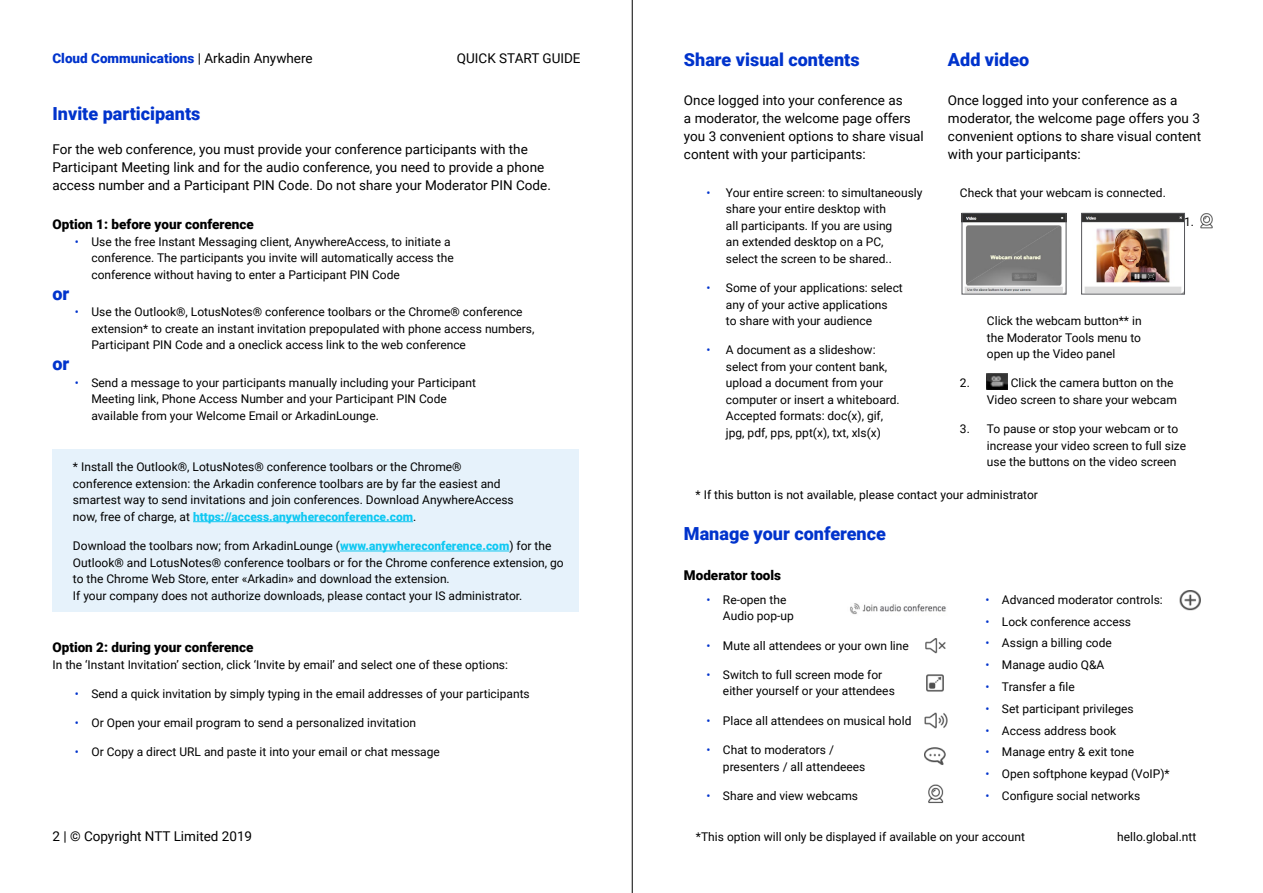
<style>
.page{position:relative;width:1263px;height:893px;background:#fff}
.page>*{position:absolute;margin:0;border:0;box-sizing:border-box;transform-origin:0 0}
.Headers{font:900 18px "Roboto";color:#03c}
.T1{font:13.5px/18px "Roboto";color:#000}
.t1{font:900 13.5px "Roboto";color:#03c}
.Subheading_Black_9pt{font:900 13.5px "Roboto";color:#000}
.T1-2{font:900 13.5px "Roboto";color:#000}
.Headers-2{font:900 13.5px "Roboto";color:#000}
.Bullets{font:12px/16.5px "Roboto";color:#000}
.s1{font-weight:400;color:#000}
.s2{color:#03c}
.s3{font-weight:900;color:#0fc8f2}
</style>
<div class="page">
<img style="left:1200px;top:213px;width:13px;height:15px">
<img style="left:987px;top:373px;width:21px;height:17px">
<img style="left:964px;top:215px;width:100px;height:77px">
<div style="left:962px;top:213px;width:104px;height:81px;border:1px solid #55565a"></div>
<img style="left:1083px;top:215px;width:100px;height:77px">
<div style="left:1081px;top:213px;width:104px;height:81px;border:1px solid #55565a"></div>
<hr style="left:632px;top:0;width:1px;height:893px;background:#000">
<div style="left:52px;top:450px;width:527px;height:162px;background:#e6f2fb"></div>
<hr style="left:193px;top:521px;width:220px;height:1px;background:#0fc8f2">
<hr style="left:340px;top:551px;width:169px;height:1px;background:#0fc8f2">
<img style="left:928px;top:784px;width:16px;height:20px">
<img style="left:850px;top:603px;width:96px;height:12px">
<img style="left:925px;top:638px;width:21px;height:16px">
<img style="left:926px;top:674px;width:18px;height:18px">
<img style="left:924px;top:712px;width:24px;height:17px">
<img style="left:924px;top:747px;width:22px;height:18px">
<img style="left:1179px;top:590px;width:22px;height:21px">
<p class="t1" style="left:52px;top:48px;width:262px">Cloud Communications <span class="s1">| Arkadin Anywhere</span></p>
<p class="T1" style="left:457px;top:48px;width:125px">QUICK START GUIDE</p>
<p class="Headers" style="left:52px;top:101px;width:149px">Invite participants</p>
<p class="T1" style="left:52px;top:140px;width:500px">For the web conference, you must provide your conference participants with the<br>Participant Meeting link and for the audio conference, you need to provide a phone access number and a Participant PIN Code. Do not share your Moderator PIN Code.</p>
<p class="T1-2" style="left:52px;top:215px;width:203px">Option 1: before your conference</p>
<p class="Bullets" style="left:91px;top:233px;width:364px;text-indent:-16px"><span class="s2">•</span> Use the free Instant Messaging client, AnywhereAccess, to initiate a conference. The participants you invite will automatically access the conference without having to enter a Participant PIN Code</p>
<p class="Headers" style="left:52px;top:281px;width:18px">or</p>
<p class="Bullets" style="left:91px;top:303px;width:444px;text-indent:-16px"><span class="s2">•</span> Use the Outlook®, LotusNotes® conference toolbars or the Chrome® conference extension* to create an instant invitation prepopulated with phone access numbers,<br>Participant PIN Code and a oneclick access link to the web conference</p>
<p class="Headers" style="left:52px;top:351px;width:18px">or</p>
<p class="Bullets" style="left:91px;top:374px;width:386px;text-indent:-16px"><span class="s2">•</span> Send a message to your participants manually including your Participant<br>Meeting link, Phone Access Number and your Participant PIN Code available from your Welcome Email or ArkadinLounge.</p>
<p class="Bullets" style="left:73px;top:458px;width:442px">* Install the Outlook®, LotusNotes® conference toolbars or the Chrome® conference extension: the Arkadin conference toolbars are by far the easiest and smartest way to send invitations and join conferences. Download AnywhereAccess now, free of charge, at <span class="s3">https://access.anywhereconference.com</span>.</p>
<p class="Bullets" style="left:73px;top:537px;width:492px">Download the toolbars now; from ArkadinLounge (<span class="s3">www.anywhereconference.com</span>) for the Outlook® and LotusNotes® conference toolbars or for the Chrome conference extension, go to the Chrome Web Store, enter «Arkadin» and download the extension.<br>If your company does not authorize downloads, please contact your IS administrator.</p>
<p class="Subheading_Black_9pt" style="left:52px;top:638px;width:202px">Option 2: during your conference</p>
<p class="Bullets" style="left:52px;top:656px;width:457px">In the ‘Instant Invitation’ section, click ‘Invite by email’ and select one of these options:</p>
<p class="Bullets" style="left:75px;top:685px;width:456px"><span class="s2">•</span> Send a quick invitation by simply typing in the email addresses of your participants</p>
<p class="Bullets" style="left:75px;top:714px;width:343px"><span class="s2">•</span> Or Open your email program to send a personalized invitation</p>
<p class="Bullets" style="left:75px;top:743px;width:366px"><span class="s2">•</span> Or Copy a direct URL and paste it into your email or chat message</p>
<p class="Headers" style="left:684px;top:47px;width:177px">Share visual contents</p>
<p class="T1" style="left:684px;top:91px;width:241px">Once logged into your conference as<br>a moderator, the welcome page offers you 3 convenient options to share visual content with your participants:</p>
<p class="Bullets" style="left:726px;top:184px;width:198px;text-indent:-19px"><span class="s2">•</span> Your entire screen: to simultaneously share your entire desktop with<br>all participants. If you are using<br>an extended desktop on a PC,<br>select the screen to be shared..</p>
<p class="Bullets" style="left:726px;top:279px;width:178px;text-indent:-19px"><span class="s2">•</span> Some of your applications: select any of your active applications<br>to share with your audience</p>
<p class="Bullets" style="left:726px;top:341px;width:175px;text-indent:-19px"><span class="s2">•</span> A document as a slideshow: select from your content bank, upload a document from your computer or insert a whiteboard.<br>Accepted formats: doc(x), gif, jpg, pdf, pps, ppt(x), txt, xls(x)</p>
<p class="Headers" style="left:948px;top:47px;width:83px">Add video</p>
<p class="T1" style="left:948px;top:91px;width:255px">Once logged into your conference as a moderator, the welcome page offers you 3 convenient options to share visual content with your participants:</p>
<p class="Bullets" style="left:960px;top:184px;width:207px">Check that your webcam is connected.</p>
<p class="Bullets" style="left:1184px;top:213px;width:11px">1.</p>
<p class="Bullets" style="left:987px;top:312px;width:156px;text-align:justify">Click the webcam button** in the Moderator Tools menu to open up the Video panel</p>
<p class="Bullets" style="left:960px;top:374px;width:11px">2.</p>
<p class="Bullets" style="left:987px;top:374px;width:191px;text-align:right">Click the camera button on the<br>Video screen to share your webcam</p>
<p class="Bullets" style="left:987px;top:420px;width:201px;text-indent:-27px">3. To pause or stop your webcam or to increase your video screen to full size use the buttons on the video screen</p>
<p class="Bullets" style="left:696px;top:486px;width:344px">* If this button is not available, please contact your administrator</p>
<p class="Headers" style="left:684px;top:521px;width:203px">Manage your conference</p>
<p class="Headers-2" style="left:684px;top:565px;width:99px">Moderator tools</p>
<p class="Bullets" style="left:723px;top:591px;width:72px;text-indent:-16px"><span class="s2">•</span> Re-open the<br>Audio pop-up</p>
<p class="Bullets" style="left:706px;top:637px;width:204px"><span class="s2">•</span> Mute all attendees or your own line</p>
<p class="Bullets" style="left:723px;top:666px;width:173px;text-indent:-16px"><span class="s2">•</span> Switch to full screen mode for either yourself or your attendees</p>
<p class="Bullets" style="left:706px;top:712px;width:206px"><span class="s2">•</span> Place all attendees on musical hold</p>
<p class="Bullets" style="left:723px;top:741px;width:144px;text-indent:-16px"><span class="s2">•</span> Chat to moderators / presenters / all attendeees</p>
<p class="Bullets" style="left:706px;top:787px;width:153px"><span class="s2">•</span> Share and view webcams</p>
<p class="Bullets" style="left:985px;top:591px;width:179px"><span class="s2">•</span> Advanced moderator controls:</p>
<p class="Bullets" style="left:985px;top:613px;width:147px"><span class="s2">•</span> Lock conference access</p>
<p class="Bullets" style="left:985px;top:634px;width:128px"><span class="s2">•</span> Assign a billing code</p>
<p class="Bullets" style="left:985px;top:656px;width:120px"><span class="s2">•</span> Manage audio Q&amp;A</p>
<p class="Bullets" style="left:985px;top:678px;width:91px"><span class="s2">•</span> Transfer a file</p>
<p class="Bullets" style="left:985px;top:700px;width:150px"><span class="s2">•</span> Set participant privileges</p>
<p class="Bullets" style="left:985px;top:721px;width:132px"><span class="s2">•</span> Access address book</p>
<p class="Bullets" style="left:985px;top:743px;width:150px"><span class="s2">•</span> Manage entry &amp; exit tone</p>
<p class="Bullets" style="left:985px;top:765px;width:186px"><span class="s2">•</span> Open softphone keypad (VoIP)*</p>
<p class="Bullets" style="left:985px;top:787px;width:156px"><span class="s2">•</span> Configure social networks</p>
<p class="T1" style="left:52px;top:826px;width:201px">2 | © Copyright NTT Limited 2019</p>
<p class="Bullets" style="left:1117px;top:827px;width:81px">hello.global.ntt</p>
<p class="Bullets" style="left:696px;top:827px;width:330px">*This option will only be displayed if available on your account</p>
</div>
